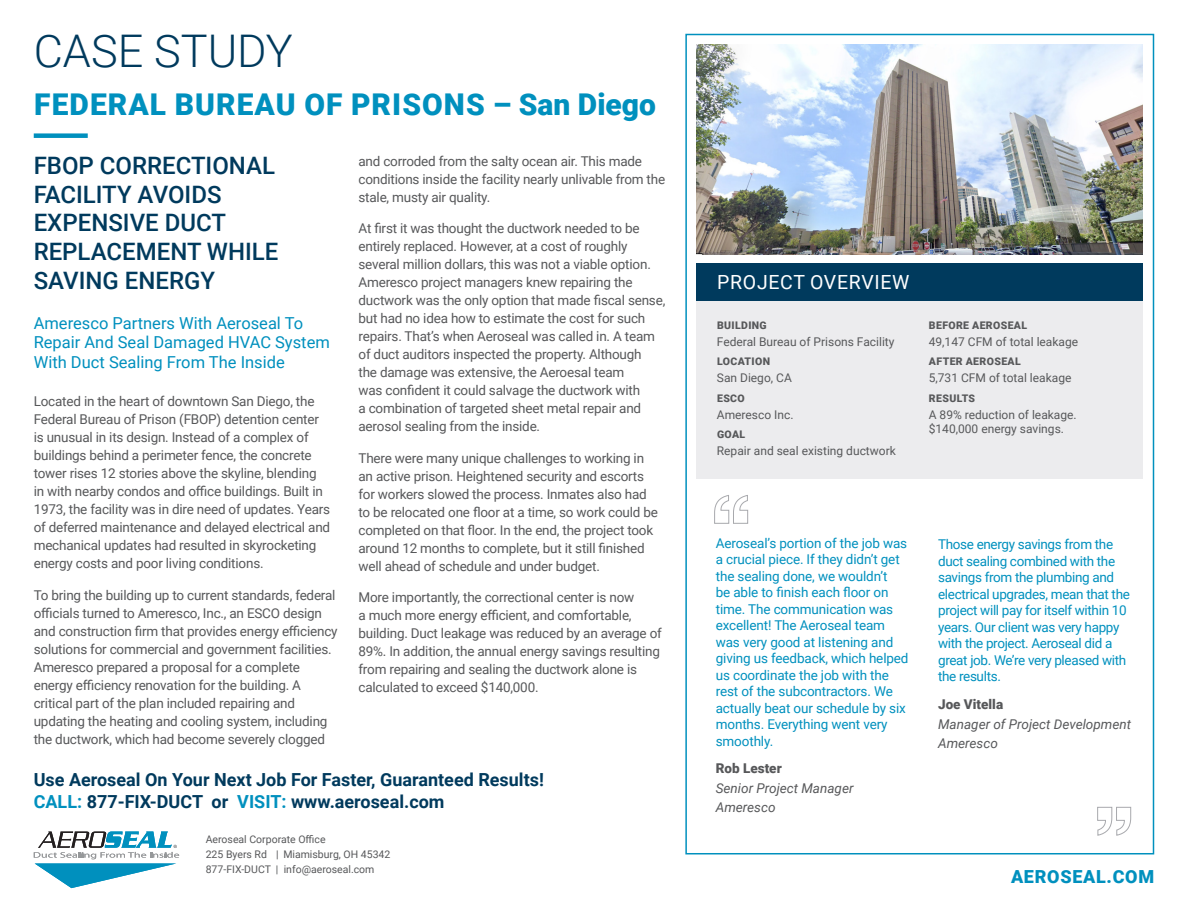
<style>
.page{position:relative;width:1188px;height:918px;background:#fff}
.page>*{position:absolute;margin:0;border:0;box-sizing:border-box;transform-origin:0 0}
.t1{font:300 45px "Roboto";color:#003a5d}
.Case_Study_Title{font:900 30px "Roboto";letter-spacing:.035em;color:#0090be}
.t2{font:500 24px/28.8px "Roboto";color:#003a5d}
.Project_Overview_Tit{font:19.5px "Roboto";letter-spacing:.035em;color:#fff}
.t3{font:700 18px "Roboto";color:#003a5d}
.t4{font:900 18px "Roboto";letter-spacing:.04em;color:#0090be}
.Sub_Header{font:16.5px/19.5px "Roboto";color:#0090be}
.Body_Copy{font:13.5px/18px "Roboto";letter-spacing:-.015em;color:#57585a}
.Testimonial_Copy{font:13.5px/16.5px "Roboto";letter-spacing:-.01em;color:#0090be}
.t5{font:italic 13.5px "Roboto";color:#57585a}
.t6{font:900 13.5px "Roboto";color:#57585a}
.Project_Overview_Ite{font:12px/14.4px "Roboto";color:#57585a}
.t7{font:10.5px/15px "Roboto";color:#57585a}
.Project_Overview_Tit-2{font:900 10.5px "Roboto";letter-spacing:.035em;color:#57585a}
.s1{color:#0090be}
</style>
<div class="page">
<div style="left:685px;top:34px;width:469px;height:820px;border:2px solid #0090be"></div>
<div style="left:697px;top:301px;width:446px;height:177px;background:#ececee"></div>
<div style="left:697px;top:263px;width:446px;height:38px;background:#003a5d"></div>
<div style="left:34px;top:133px;width:54px;height:5px;background:#0090be"></div>
<svg style="left:34px;top:832px;width:145px;height:56px"></svg>
<img style="left:697px;top:45px;width:446px;height:209px">
<svg style="left:714px;top:495px;width:34px;height:29px"></svg>
<svg style="left:1097px;top:807px;width:34px;height:29px"></svg>
<p class="t1" style="left:34px;top:20px;width:261px">CASE STUDY</p>
<p class="Case_Study_Title" style="left:34px;top:83px;width:623px">FEDERAL BUREAU OF PRISONS – San Diego</p>
<p class="t2" style="left:34px;top:150px;width:246px">FBOP CORRECTIONAL<br>FACILITY AVOIDS<br>EXPENSIVE DUCT<br>REPLACEMENT WHILE<br>SAVING ENERGY</p>
<p class="Sub_Header" style="left:34px;top:313px;width:298px">Ameresco Partners With Aeroseal To<br>Repair And Seal Damaged HVAC System<br>With Duct Sealing From The Inside</p>
<p class="Body_Copy" style="left:34px;top:392px;width:298px">Located in the heart of downtown San Diego, the Federal Bureau of Prison (FBOP) detention center is unusual in its design. Instead of a complex of buildings behind a perimeter fence, the concrete tower rises 12 stories above the skyline, blending in with nearby condos and office buildings. Built in 1973, the facility was in dire need of updates. Years of deferred maintenance and delayed electrical and mechanical updates had resulted in skyrocketing energy costs and poor living conditions.</p>
<p class="Body_Copy" style="left:34px;top:585px;width:305px">To bring the building up to current standards, federal officials turned to Ameresco, Inc., an ESCO design and construction firm that provides energy efficiency solutions for commercial and government facilities.<br>Ameresco prepared a proposal for a complete energy efficiency renovation for the building. A critical part of the plan included repairing and updating the heating and cooling system, including the ductwork, which had become severely clogged</p>
<p class="Body_Copy" style="left:359px;top:152px;width:308px">and corroded from the salty ocean air. This made conditions inside the facility nearly unlivable from the stale, musty air quality.</p>
<p class="Body_Copy" style="left:359px;top:219px;width:308px">At first it was thought the ductwork needed to be entirely replaced. However, at a cost of roughly several million dollars, this was not a viable option.<br>Ameresco project managers knew repairing the ductwork was the only option that made fiscal sense, but had no idea how to estimate the cost for such repairs. That’s when Aeroseal was called in. A team of duct auditors inspected the property. Although<br>the damage was extensive, the Aeroesal team<br>was confident it could salvage the ductwork with<br>a combination of targeted sheet metal repair and aerosol sealing from the inside.</p>
<p class="Body_Copy" style="left:359px;top:449px;width:301px">There were many unique challenges to working in an active prison. Heightened security and escorts for workers slowed the process. Inmates also had to be relocated one floor at a time, so work could be completed on that floor. In the end, the project took around 12 months to complete, but it still finished well ahead of schedule and under budget.</p>
<p class="Body_Copy" style="left:359px;top:588px;width:305px">More importantly, the correctional center is now<br>a much more energy efficient, and comfortable, building. Duct leakage was reduced by an average of 89%. In addition, the annual energy savings resulting from repairing and sealing the ductwork alone is calculated to exceed $140,000.</p>
<p class="t3" style="left:34px;top:767px;width:512px">Use Aeroseal On Your Next Job For Faster, Guaranteed Results!</p>
<p class="t3" style="left:34px;top:789px;width:412px"><span class="s1">CALL:</span> 877-FIX-DUCT or <span class="s1">VISIT:</span> www.aeroseal.com</p>
<p class="t7" style="left:206px;top:832px;width:186px">Aeroseal Corporate Office<br>225 Byers Rd | Miamisburg, OH 45342<br>877-FIX-DUCT | info@aeroseal.com</p>
<p class="Project_Overview_Tit" style="left:717px;top:269px;width:194px">PROJECT OVERVIEW</p>
<p class="Project_Overview_Tit-2" style="left:717px;top:318px;width:51px">BUILDING</p>
<p class="Project_Overview_Ite" style="left:717px;top:334px;width:179px">Federal Bureau of Prisons Facility</p>
<p class="Project_Overview_Tit-2" style="left:717px;top:354px;width:55px">LOCATION</p>
<p class="Project_Overview_Ite" style="left:717px;top:370px;width:76px">San Diego, CA</p>
<p class="Project_Overview_Tit-2" style="left:717px;top:391px;width:29px">ESCO</p>
<p class="Project_Overview_Ite" style="left:717px;top:407px;width:78px">Ameresco Inc.</p>
<p class="Project_Overview_Tit-2" style="left:717px;top:427px;width:30px">GOAL</p>
<p class="Project_Overview_Ite" style="left:717px;top:443px;width:180px">Repair and seal existing ductwork</p>
<p class="Project_Overview_Tit-2" style="left:929px;top:318px;width:100px">BEFORE AEROSEAL</p>
<p class="Project_Overview_Ite" style="left:929px;top:334px;width:151px">49,147 CFM of total leakage</p>
<p class="Project_Overview_Tit-2" style="left:929px;top:354px;width:93px">AFTER AEROSEAL</p>
<p class="Project_Overview_Ite" style="left:929px;top:370px;width:144px">5,731 CFM of total leakage</p>
<p class="Project_Overview_Tit-2" style="left:929px;top:391px;width:48px">RESULTS</p>
<p class="Project_Overview_Ite" style="left:929px;top:407px;width:149px">A 89% reduction of leakage. $140,000 energy savings.</p>
<p class="Testimonial_Copy" style="left:716px;top:534px;width:194px">Aeroseal’s portion of the job was a crucial piece. If they didn’t get the sealing done, we wouldn’t<br>be able to finish each floor on time. The communication was excellent! The Aeroseal team was very good at listening and giving us feedback, which helped us coordinate the job with the rest of the subcontractors. We actually beat our schedule by six months. Everything went very smoothly.</p>
<p class="t6" style="left:716px;top:759px;width:68px">Rob Lester</p>
<p class="t5" style="left:716px;top:779px;width:139px">Senior Project Manager</p>
<p class="t5" style="left:716px;top:798px;width:61px">Ameresco</p>
<p class="Testimonial_Copy" style="left:938px;top:536px;width:193px">Those energy savings from the duct sealing combined with the savings from the plumbing and electrical upgrades, mean that the project will pay for itself within 10 years. Our client was very happy with the project. Aeroseal did a great job. We’re very pleased with the results.</p>
<p class="t6" style="left:938px;top:695px;width:67px">Joe Vitella</p>
<p class="t5" style="left:938px;top:714px;width:194px">Manager of Project Development</p>
<p class="t5" style="left:938px;top:734px;width:61px">Ameresco</p>
<h3 class="t4" style="left:1011px;top:864px;width:145px">AEROSEAL.COM</h3>
</div>
